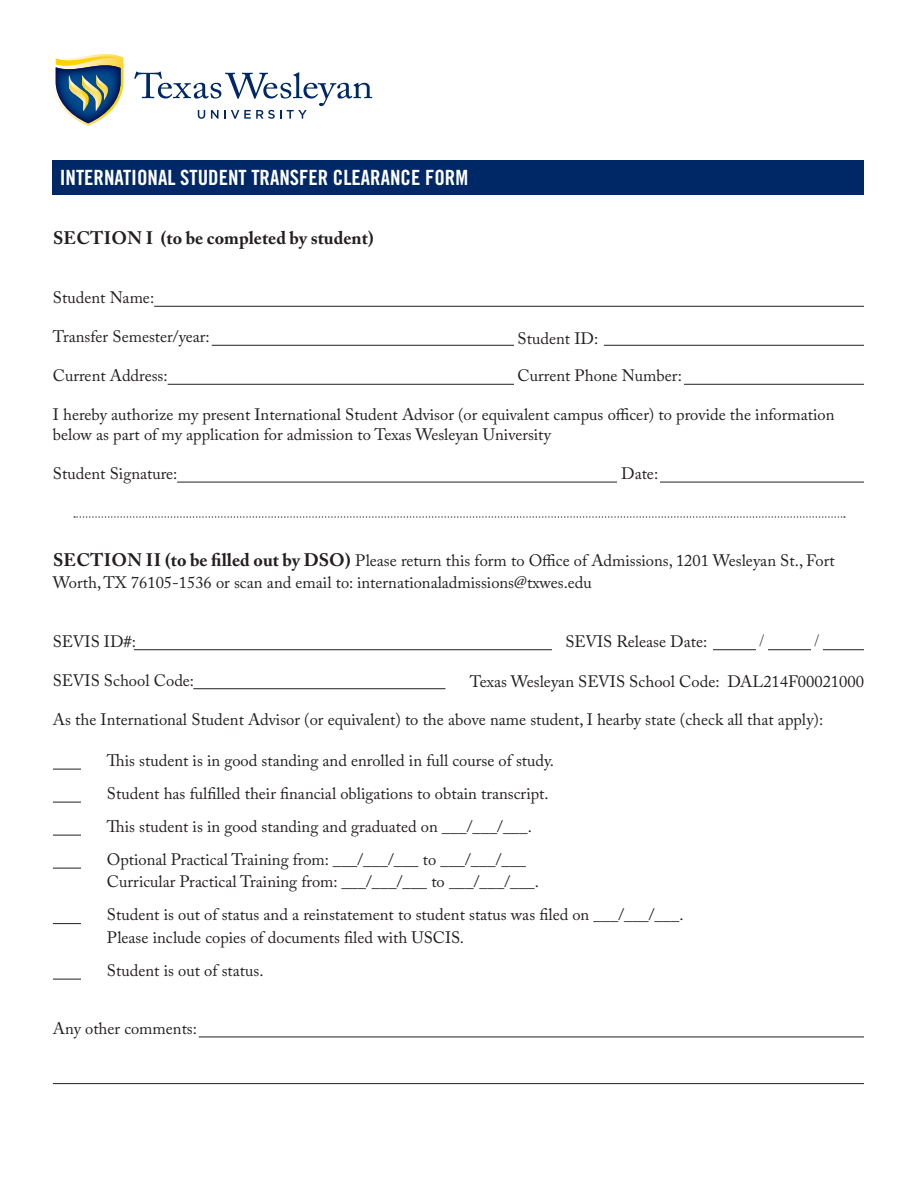
<style>
.page{position:relative;width:918px;height:1188px;background:#fff}
.page>*{position:absolute;margin:0;border:0;box-sizing:border-box;transform-origin:0 0}
.t1{font:21px "Trade Gothic LT Std Bd Cn 20";color:#fff}
.t2{font:700 18px "Adobe Caslon Pro";color:#231f20}
.t3{font:16.5px/22.5px "Adobe Caslon Pro";color:#231f20}
.t4{font:16.5px "Times New Roman";color:#231f20}
.s1{font-weight:700;font-size:18px}
</style>
<div class="page">
<svg style="left:134px;top:72px;width:238px;height:47px"></svg>
<svg style="left:53px;top:54px;width:70px;height:72px"></svg>
<div style="left:53px;top:160px;width:811px;height:34px;background:#002867"></div>
<hr style="left:154px;top:306px;width:710px;height:1px;background:#231f20">
<hr style="left:212px;top:345px;width:652px;height:1px;background:#231f20">
<hr style="left:168px;top:384px;width:696px;height:1px;background:#231f20">
<hr style="left:177px;top:482px;width:687px;height:1px;background:#231f20">
<hr style="left:199px;top:1037px;width:665px;height:1px;background:#231f20">
<hr style="left:134px;top:649px;width:730px;height:1px;background:#231f20">
<hr style="left:193px;top:688px;width:253px;height:1px;background:#231f20">
<div style="left:514px;top:332px;width:90px;height:16px;background:#fff"></div>
<div style="left:618px;top:467px;width:42px;height:16px;background:#fff"></div>
<div style="left:552px;top:635px;width:161px;height:16px;background:#fff"></div>
<div style="left:756px;top:635px;width:12px;height:16px;background:#fff"></div>
<div style="left:811px;top:635px;width:12px;height:16px;background:#fff"></div>
<div style="left:514px;top:369px;width:169px;height:17px;background:#fff"></div>
<svg style="left:74px;top:516px;width:771px;height:2px"></svg>
<svg style="left:53px;top:769px;width:28px;height:1px"></svg>
<svg style="left:53px;top:802px;width:28px;height:1px"></svg>
<svg style="left:53px;top:835px;width:28px;height:1px"></svg>
<svg style="left:53px;top:868px;width:28px;height:1px"></svg>
<svg style="left:53px;top:923px;width:28px;height:1px"></svg>
<svg style="left:53px;top:979px;width:28px;height:1px"></svg>
<hr style="left:53px;top:1083px;width:811px;height:1px;background:#231f20">
<p class="t1" style="left:60px;top:164px;width:410px">INTERNATIONAL STUDENT TRANSFER CLEARANCE FORM</p>
<p class="t2" style="left:53px;top:228px;width:322px">SECTION I (to be completed by student)</p>
<p class="t3" style="left:53px;top:286px;width:103px">Student Name:</p>
<p class="t3" style="left:53px;top:325px;width:158px">Transfer Semester/year:</p>
<p class="t3" style="left:53px;top:364px;width:116px">Current Address:</p>
<p class="t3" style="left:53px;top:403px;width:783px">I hereby authorize my present International Student Advisor (or equivalent campus officer) to provide the information</p>
<p class="t3" style="left:53px;top:423px;width:500px">below as part of my application for admission to Texas Wesleyan University</p>
<p class="t3" style="left:53px;top:462px;width:126px">Student Signature:</p>
<p class="t3" style="left:518px;top:327px;width:82px">Student ID:</p>
<p class="t3" style="left:518px;top:365px;width:166px">Current Phone Number:</p>
<p class="t3" style="left:621px;top:462px;width:38px">Date:</p>
<p class="t3" style="left:53px;top:550px;width:783px;line-height:21.6px"><span class="s1">SECTION II (to be filled out by DSO)</span> Please return this form to Office of Admissions, 1201 Wesleyan St., Fort<br>Worth, TX 76105-1536 or scan and email to: internationaladmissions@txwes.edu</p>
<p class="t3" style="left:53px;top:630px;width:85px">SEVIS ID#:</p>
<p class="t3" style="left:53px;top:669px;width:143px">SEVIS School Code:</p>
<p class="t3" style="left:53px;top:708px;width:772px">As the International Student Advisor (or equivalent) to the above name student, I hearby state (check all that apply):</p>
<p class="t3" style="left:565px;top:630px;width:143px">SEVIS Release Date:</p>
<p class="t4" style="left:760px;top:630px;width:6px">/</p>
<p class="t4" style="left:815px;top:630px;width:6px">/</p>
<p class="t3" style="left:470px;top:670px;width:396px">Texas Wesleyan SEVIS School Code: DAL214F00021000</p>
<p class="t3" style="left:107px;top:749px;width:449px">This student is in good standing and enrolled in full course of study.</p>
<p class="t3" style="left:107px;top:782px;width:443px">Student has fulfilled their financial obligations to obtain transcript.</p>
<p class="t3" style="left:107px;top:815px;width:427px">This student is in good standing and graduated on ___/___/___.</p>
<p class="t3" style="left:107px;top:848px;width:434px">Optional Practical Training from: ___/___/___ to ___/___/___<br>Curricular Practical Training from: ___/___/___ to ___/___/___.</p>
<p class="t3" style="left:107px;top:904px;width:578px">Student is out of status and a reinstatement to student status was filed on ___/___/___.<br>Please include copies of documents filed with USCIS.</p>
<p class="t3" style="left:107px;top:959px;width:158px">Student is out of status.</p>
<p class="t3" style="left:53px;top:1017px;width:146px">Any other comments:</p>
</div>
